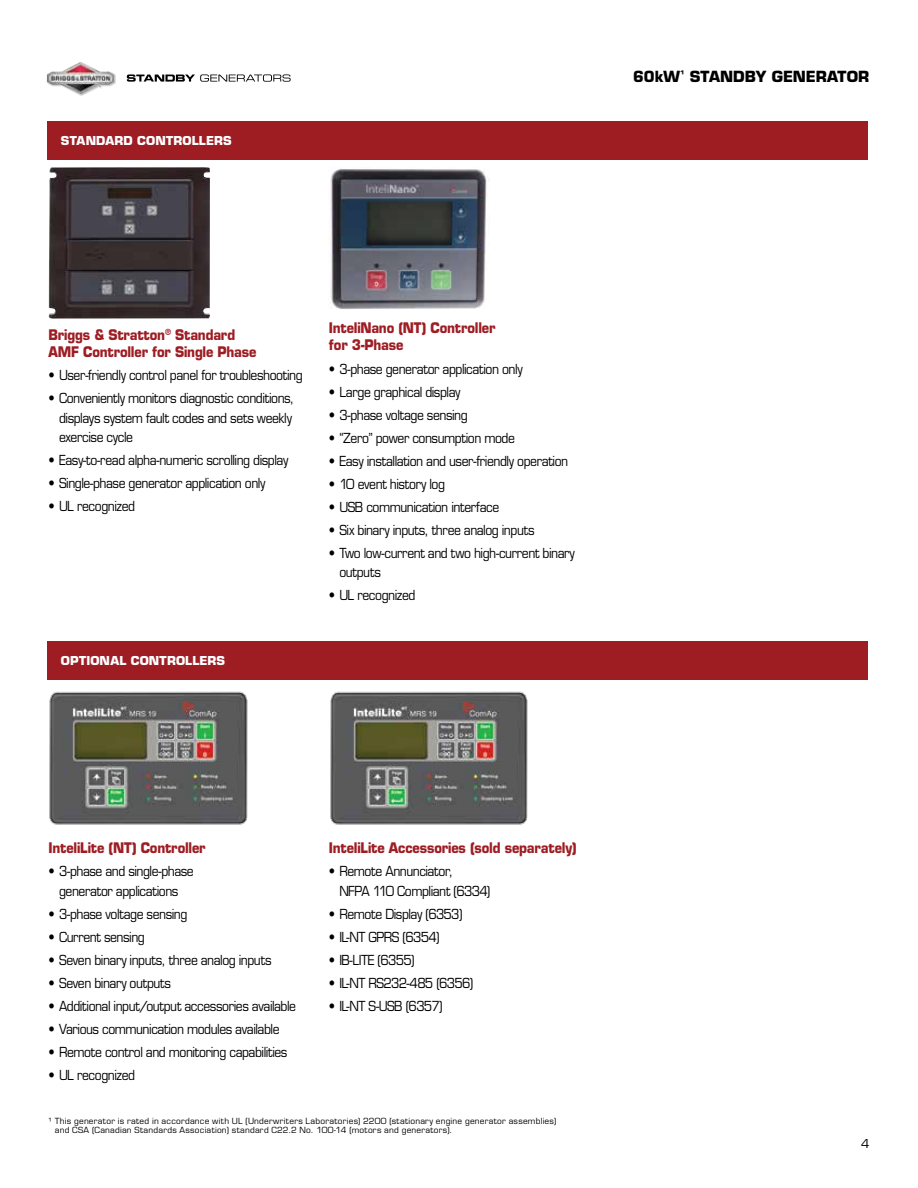
<style>
.page{position:relative;width:918px;height:1188px;background:#fff}
.page>*{position:absolute;margin:0;border:0;box-sizing:border-box;transform-origin:0 0}
.t1{font:700 15px "Eurostile LT Std";letter-spacing:-.005em;color:#000}
.t2{font:700 14.25px/17.2px "Eurostile LT Std";letter-spacing:-.01em;color:#9d1d23;scale:.9 1}
.t3{font:13.5px/19.5px "Eurostile LT Std";letter-spacing:-.04em;color:#000;scale:.9 1}
.t4{font:13.5px "Eurostile LT Std";letter-spacing:-.06em;color:#000;scale:.9 1}
.t5{font:700 12px "Eurostile LT Std";letter-spacing:.01em;color:#fff}
.t6{font:12px "Eurostile LT Std";color:#000}
.t7{font:8.25px/9px "Eurostile LT Std";letter-spacing:.03em;color:#000}
</style>
<div class="page">
<div style="left:46px;top:61px;width:70px;height:35px;background:#000;opacity:.28"></div>
<img style="left:47px;top:62px;width:67px;height:32px">
<svg style="left:127px;top:74px;width:164px;height:8px"></svg>
<div style="left:47px;top:122px;width:821px;height:38px;background:#9d1d23"></div>
<div style="left:47px;top:641px;width:821px;height:39px;background:#9d1d23"></div>
<img style="left:330px;top:168px;width:157px;height:141px">
<img style="left:49px;top:167px;width:161px;height:152px">
<img style="left:49px;top:691px;width:199px;height:134px">
<img style="left:330px;top:691px;width:198px;height:134px">
<p class="t5" style="left:61px;top:134px;width:172px">STANDARD CONTROLLERS</p>
<p class="t1" style="left:633px;top:67px;width:238px">60kW<sup>¹</sup> STANDBY GENERATOR</p>
<p class="t2" style="left:49px;top:326px;width:232px">Briggs &amp; Stratton<sup>®</sup> Standard<br>AMF Controller for Single Phase</p>
<p class="t3" style="left:49px;top:365px;width:284px">• User-friendly control panel for troubleshooting</p>
<p class="t3" style="left:59px;top:388px;width:263px;text-indent:-10px">• Conveniently monitors diagnostic conditions, displays system fault codes and sets weekly exercise cycle</p>
<p class="t3" style="left:49px;top:450px;width:268px">• Easy-to-read alpha-numeric scrolling display</p>
<p class="t3" style="left:49px;top:473px;width:243px">• Single-phase generator application only</p>
<p class="t3" style="left:49px;top:496px;width:98px">• UL recognized</p>
<p class="t5" style="left:61px;top:653px;width:166px">OPTIONAL CONTROLLERS</p>
<p class="t2" style="left:329px;top:319px;width:187px">InteliNano (NT) Controller for 3-Phase</p>
<p class="t3" style="left:329px;top:359px;width:217px">• 3-phase generator application only</p>
<p class="t3" style="left:329px;top:382px;width:148px">• Large graphical display</p>
<p class="t3" style="left:329px;top:405px;width:156px">• 3-phase voltage sensing</p>
<p class="t3" style="left:329px;top:428px;width:208px">• “Zero” power consumption mode</p>
<p class="t3" style="left:329px;top:451px;width:267px">• Easy installation and user-friendly operation</p>
<p class="t3" style="left:329px;top:474px;width:130px">• 10 event history log</p>
<p class="t3" style="left:329px;top:497px;width:191px">• USB communication interface</p>
<p class="t3" style="left:329px;top:520px;width:230px">• Six binary inputs, three analog inputs</p>
<p class="t3" style="left:339px;top:543px;width:263px;text-indent:-10px">• Two low-current and two high-current binary outputs</p>
<p class="t3" style="left:329px;top:585px;width:98px">• UL recognized</p>
<p class="t2" style="left:49px;top:839px;width:176px">InteliLite (NT) Controller</p>
<p class="t3" style="left:49px;top:861px;width:163px;text-align:center">• 3-phase and single-phase generator applications</p>
<p class="t3" style="left:49px;top:904px;width:156px">• 3-phase voltage sensing</p>
<p class="t3" style="left:49px;top:927px;width:108px">• Current sensing</p>
<p class="t3" style="left:49px;top:950px;width:249px">• Seven binary inputs, three analog inputs</p>
<p class="t3" style="left:49px;top:973px;width:138px">• Seven binary outputs</p>
<p class="t3" style="left:49px;top:996px;width:277px">• Additional input/output accessories available</p>
<p class="t3" style="left:49px;top:1019px;width:258px">• Various communication modules available</p>
<p class="t3" style="left:49px;top:1042px;width:267px">• Remote control and monitoring capabilities</p>
<p class="t3" style="left:49px;top:1065px;width:98px">• UL recognized</p>
<p class="t2" style="left:329px;top:839px;width:277px">InteliLite Accessories (sold separately)</p>
<p class="t3" style="left:339px;top:861px;width:169px;text-indent:-10px">• Remote Annunciator,<br>NFPA 110 Compliant (6334)</p>
<p class="t3" style="left:329px;top:904px;width:150px">• Remote Display (6353)</p>
<p class="t3" style="left:329px;top:927px;width:124px">• IL-NT GPRS (6354)</p>
<p class="t4" style="left:329px;top:951px;width:97px">• IB-LITE (6355)</p>
<p class="t4" style="left:329px;top:974px;width:162px">• IL-NT RS232-485 (6356)</p>
<p class="t4" style="left:329px;top:997px;width:128px">• IL-NT S-USB (6357)</p>
<p class="t7" style="left:55px;top:1117px;width:503px;text-indent:-6px">¹ This generator is rated in accordance with UL (Underwriters Laboratories) 2200 (stationary engine generator assemblies) and CSA (Canadian Standards Association) standard C22.2 No. 100-14 (motors and generators).</p>
<p class="t6" style="left:861px;top:1137px;width:10px">4</p>
</div>
